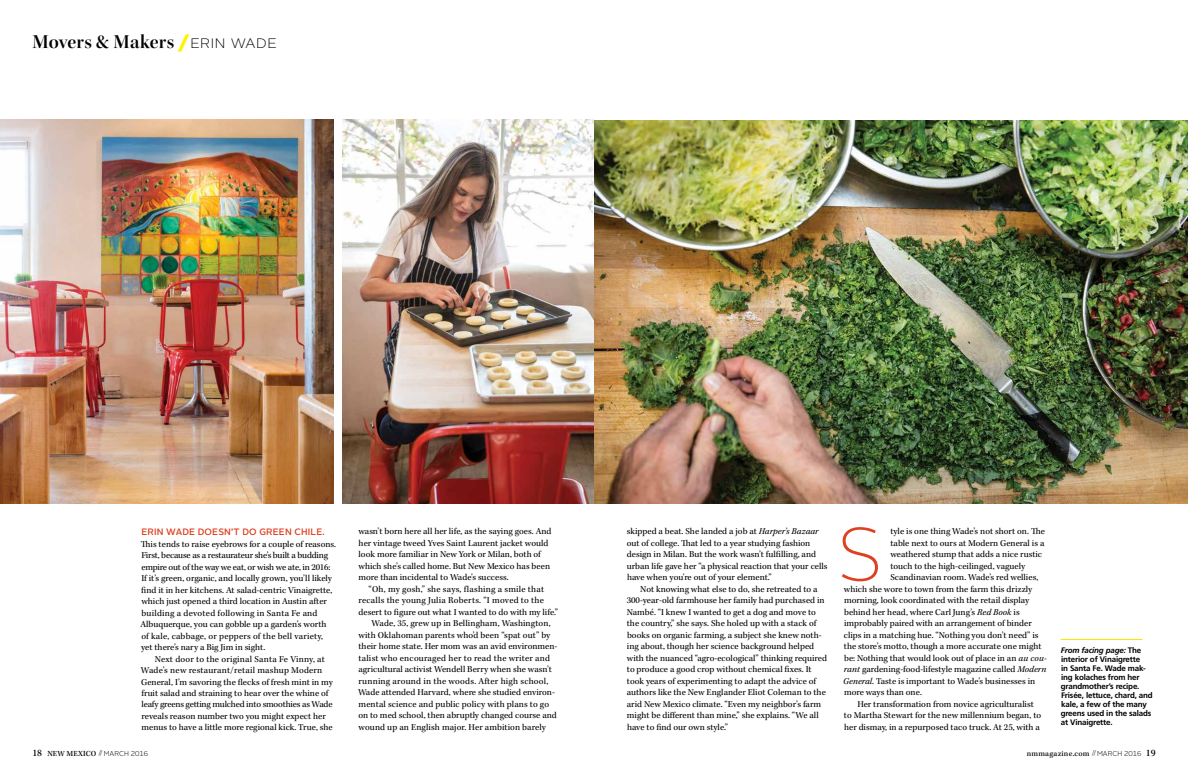
<style>
.page{position:relative;width:1188px;height:774px;background:#fff}
.page>*{position:absolute;margin:0;border:0;box-sizing:border-box;transform-origin:0 0}
.t1{font:100 75px "Alright Test";color:#dd4120}
.t2{font:20px "Kepler Std Semibold Disp";letter-spacing:.01em;color:#000}
.t3{font:9.2px "Kepler Std";color:#000}
.t4{font:9.2px "Kepler Std";letter-spacing:.02em;color:#000}
.t5{font:9.2px "Kepler Std";letter-spacing:-.02em;color:#000}
.t6{font:500 9.2px "Alright Test";letter-spacing:.02em;color:#dd4120}
.t7{font:700 8px/9px "Frutiger";letter-spacing:-.02em;color:#000}
.t8{font:500 8px "Kepler Std";letter-spacing:.03em;color:#000}
.s1{font-family:"Alright Test";font-weight:900;font-size:18px;color:#fff200}
.s2{font-family:"Alright Test";font-weight:100;font-size:18px}
.s3{font-size:10px}
.s4{font-size:7px}
.s5{font-family:"Alright Test";font-weight:300;font-size:7px}
.s6{font-style:italic}
</style>
<div class="page">
<img style="left:0;top:120px;width:333px;height:384px">
<img style="left:343px;top:120px;width:845px;height:384px">
<hr style="left:1061px;top:639px;width:82px;height:1px;background:#fbe700">
<p class="t2" style="left:32px;top:30px;width:246px">Movers &amp; Makers <span class="s1">/</span><span class="s2">erin wade</span></p>
<p class="t6" style="left:141px;top:525px;width:185px">ERIN WADE DOESN’T DO GREEN CHILE.</p>
<p class="t3" style="left:141px;top:538px;width:197px">This tends to raise eyebrows for a couple of reasons.</p>
<p class="t5" style="left:141px;top:550px;width:188px">First, because as a restaurateur she’s built a budding</p>
<p class="t5" style="left:141px;top:561px;width:190px">empire out of the way we eat, or wish we ate, in 2016:</p>
<p class="t3" style="left:141px;top:573px;width:192px">If it’s green, organic, and locally grown, you’ll likely</p>
<p class="t3" style="left:141px;top:584px;width:193px">find it in her kitchens. At salad-centric Vinaigrette,</p>
<p class="t3" style="left:141px;top:596px;width:187px">which just opened a third location in Austin after</p>
<p class="t4" style="left:142px;top:607px;width:178px">building a devoted following in Santa Fe and</p>
<p class="t3" style="left:140px;top:619px;width:187px">Albuquerque, you can gobble up a garden’s worth</p>
<p class="t4" style="left:141px;top:630px;width:183px">of kale, cabbage, or peppers of the bell variety,</p>
<p class="t3" style="left:141px;top:642px;width:126px">yet there’s nary a Big Jim in sight.</p>
<p class="t4" style="left:155px;top:653px;width:172px">Next door to the original Santa Fe Vinny, at</p>
<p class="t4" style="left:141px;top:665px;width:183px">Wade’s new restaurant/retail mashup Modern</p>
<p class="t3" style="left:141px;top:676px;width:193px">General, I’m savoring the flecks of fresh mint in my</p>
<p class="t3" style="left:141px;top:688px;width:188px">fruit salad and straining to hear over the whine of</p>
<p class="t5" style="left:141px;top:699px;width:193px">leafy greens getting mulched into smoothies as Wade</p>
<p class="t3" style="left:141px;top:711px;width:186px">reveals reason number two you might expect her</p>
<p class="t3" style="left:141px;top:722px;width:193px">menus to have a little more regional kick. True, she</p>
<p class="t8" style="left:32px;top:749px;width:117px"><span class="s3">18</span> NEW MEXICO <span class="s4">//</span><span class="s5">MARCH 2016</span></p>
<p class="t3" style="left:358px;top:526px;width:194px">wasn’t born here all her life, as the saying goes. And</p>
<p class="t3" style="left:359px;top:538px;width:191px">her vintage tweed Yves Saint Laurent jacket would</p>
<p class="t3" style="left:359px;top:549px;width:184px">look more familiar in New York or Milan, both of</p>
<p class="t3" style="left:358px;top:561px;width:193px">which she’s called home. But New Mexico has been</p>
<p class="t3" style="left:359px;top:572px;width:152px">more than incidental to Wade’s success.</p>
<p class="t4" style="left:369px;top:584px;width:177px">“Oh, my gosh,” she says, flashing a smile that</p>
<p class="t4" style="left:359px;top:595px;width:187px">recalls the young Julia Roberts. “I moved to the</p>
<p class="t3" style="left:358px;top:607px;width:201px">desert to figure out what I wanted to do with my life.”</p>
<p class="t3" style="left:372px;top:618px;width:181px">Wade, 35, grew up in Bellingham, Washington,</p>
<p class="t3" style="left:358px;top:630px;width:194px">with Oklahoman parents who’d been “spat out” by</p>
<p class="t3" style="left:359px;top:641px;width:200px">their home state. Her mom was an avid environmen-</p>
<p class="t4" style="left:359px;top:653px;width:193px">talist who encouraged her to read the writer and</p>
<p class="t3" style="left:358px;top:664px;width:195px">agricultural activist Wendell Berry when she wasn’t</p>
<p class="t4" style="left:359px;top:676px;width:191px">running around in the woods. After high school,</p>
<p class="t3" style="left:358px;top:687px;width:198px">Wade attended Harvard, where she studied environ-</p>
<p class="t3" style="left:359px;top:699px;width:192px">mental science and public policy with plans to go</p>
<p class="t3" style="left:358px;top:710px;width:200px">on to med school, then abruptly changed course and</p>
<p class="t3" style="left:358px;top:722px;width:189px">wound up an English major. Her ambition barely</p>
<p class="t3" style="left:627px;top:526px;width:193px">skipped a beat. She landed a job at <span class="s6">Harper’s Bazaar</span></p>
<p class="t3" style="left:627px;top:538px;width:185px">out of college. That led to a year studying fashion</p>
<p class="t3" style="left:627px;top:549px;width:191px">design in Milan. But the work wasn’t fulfilling, and</p>
<p class="t3" style="left:627px;top:561px;width:202px">urban life gave her “a physical reaction that your cells</p>
<p class="t3" style="left:627px;top:572px;width:146px">have when you’re out of your element.”</p>
<p class="t3" style="left:640px;top:584px;width:179px">Not knowing what else to do, she retreated to a</p>
<p class="t3" style="left:627px;top:595px;width:199px">300-year-old farmhouse her family had purchased in</p>
<p class="t3" style="left:627px;top:607px;width:191px">Nambé. “I knew I wanted to get a dog and move to</p>
<p class="t3" style="left:627px;top:618px;width:191px">the country,” she says. She holed up with a stack of</p>
<p class="t3" style="left:627px;top:630px;width:196px">books on organic farming, a subject she knew noth-</p>
<p class="t3" style="left:627px;top:641px;width:189px">ing about, though her science background helped</p>
<p class="t3" style="left:627px;top:653px;width:202px">with the nuanced “agro-ecological” thinking required</p>
<p class="t3" style="left:627px;top:664px;width:186px">to produce a good crop without chemical fixes. It</p>
<p class="t3" style="left:627px;top:676px;width:191px">took years of experimenting to adapt the advice of</p>
<p class="t3" style="left:627px;top:687px;width:201px">authors like the New Englander Eliot Coleman to the</p>
<p class="t3" style="left:627px;top:699px;width:196px">arid New Mexico climate. “Even my neighbor’s farm</p>
<p class="t3" style="left:627px;top:710px;width:193px">might be different than mine,” she explains. “We all</p>
<p class="t3" style="left:627px;top:722px;width:103px">have to find our own style.”</p>
<p class="t1" style="left:837px;top:504px;width:47px">S</p>
<p class="t3" style="left:890px;top:526px;width:156px">tyle is one thing Wade’s not short on. The</p>
<p class="t3" style="left:890px;top:538px;width:156px">table next to ours at Modern General is a</p>
<p class="t3" style="left:890px;top:549px;width:153px">weathered stump that adds a nice rustic</p>
<p class="t3" style="left:890px;top:561px;width:136px">touch to the high-ceilinged, vaguely</p>
<p class="t3" style="left:890px;top:572px;width:149px">Scandinavian room. Wade’s red wellies,</p>
<p class="t3" style="left:844px;top:584px;width:190px">which she wore to town from the farm this drizzly</p>
<p class="t3" style="left:844px;top:595px;width:187px">morning, look coordinated with the retail display</p>
<p class="t3" style="left:844px;top:607px;width:177px">behind her head, where Carl Jung’s <span class="s6">Red Book</span> is</p>
<p class="t3" style="left:844px;top:618px;width:189px">improbably paired with an arrangement of binder</p>
<p class="t3" style="left:844px;top:630px;width:196px">clips in a matching hue. “Nothing you don’t need” is</p>
<p class="t3" style="left:844px;top:641px;width:199px">the store’s motto, though a more accurate one might</p>
<p class="t3" style="left:844px;top:653px;width:204px">be: Nothing that would look out of place in an <span class="s6">au cou-</span></p>
<p class="t3" style="left:844px;top:664px;width:204px"><span class="s6">rant</span> gardening-food-lifestyle magazine called <span class="s6">Modern</span></p>
<p class="t3" style="left:843px;top:676px;width:193px"><span class="s6">General</span>. Taste is important to Wade’s businesses in</p>
<p class="t3" style="left:844px;top:687px;width:79px">more ways than one.</p>
<p class="t3" style="left:857px;top:699px;width:178px">Her transformation from novice agriculturalist</p>
<p class="t3" style="left:844px;top:710px;width:199px">to Martha Stewart for the new millennium began, to</p>
<p class="t3" style="left:844px;top:722px;width:197px">her dismay, in a repurposed taco truck. At 25, with a</p>
<p class="t7" style="left:1061px;top:646px;width:94px"><span class="s6">From facing page:</span> The interior of Vinaigrette<br>in Santa Fe. Wade mak&shy;ing kolaches from her grandmother’s recipe.<br>Frisée, lettuce, chard, and kale, a few of the many greens used in the salads at Vinaigrette.</p>
<p class="t8" style="left:1027px;top:749px;width:130px">nmmagazine.com <span class="s4">//</span><span class="s5">MARCH 2016</span> <span class="s3">19</span></p>
</div>
